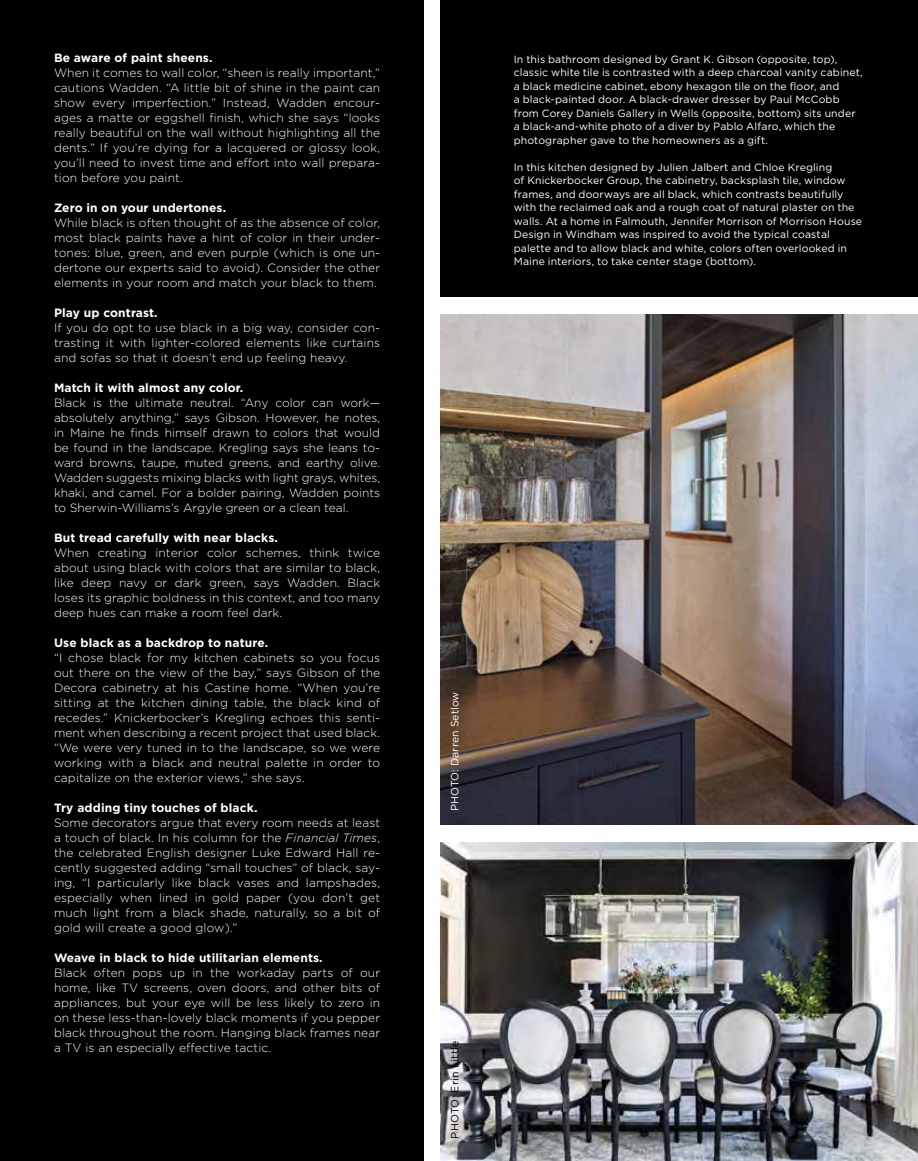
<style>
.page{position:relative;width:918px;height:1161px;background:#fff}
.page>*{position:absolute;margin:0;border:0;box-sizing:border-box;transform-origin:0 0}
.t1{font:300 12px/15px "Gotham";letter-spacing:.01em;color:#fff;text-align:justify}
.t2{font:700 12px "Gotham";letter-spacing:.01em;color:#fff}
.t3{font:10.5px/13.5px "Gotham";letter-spacing:.01em;color:#fff}
.t4{font:10.5px "Gotham";letter-spacing:.015em;color:#000}
.s1{font-style:italic}
</style>
<div class="page">
<img style="left:440px;top:315px;width:478px;height:509px">
<div style="left:0;top:0;width:423px;height:1161px;background:#000"></div>
<div style="left:440px;top:0;width:478px;height:296px;background:#000"></div>
<img style="left:440px;top:843px;width:478px;height:318px">
<p class="t2" style="left:54px;top:50px;width:160px">Be aware of paint sheens.</p>
<p class="t1" style="left:54px;top:65px;width:328px">When it comes to wall color, “sheen is really important,” cautions Wadden. “A little bit of shine in the paint can show every imperfection.” Instead, Wadden encour&shy;ages a matte or eggshell finish, which she says “looks really beautiful on the wall without highlighting all the dents.” If you’re dying for a lacquered or glossy look, you’ll need to invest time and effort into wall prepara&shy;tion before you paint.</p>
<p class="t2" style="left:54px;top:200px;width:174px">Zero in on your undertones.</p>
<p class="t1" style="left:54px;top:215px;width:328px">While black is often thought of as the absence of color, most black paints have a hint of color in their under&shy;tones: blue, green, and even purple (which is one un&shy;dertone our experts said to avoid). Consider the other elements in your room and match your black to them.</p>
<p class="t2" style="left:54px;top:305px;width:105px">Play up contrast.</p>
<p class="t1" style="left:54px;top:320px;width:328px">If you do opt to use black in a big way, consider con&shy;trasting it with lighter-colored elements like curtains and sofas so that it doesn’t end up feeling heavy.</p>
<p class="t2" style="left:54px;top:380px;width:191px">Match it with almost any color.</p>
<p class="t1" style="left:54px;top:395px;width:328px">Black is the ultimate neutral. “Any color can work— absolutely anything,” says Gibson. However, he notes, in Maine he finds himself drawn to colors that would be found in the landscape. Kregling says she leans to&shy;ward browns, taupe, muted greens, and earthy olive.<br>Wadden suggests mixing blacks with light grays, whites, khaki, and camel. For a bolder pairing, Wadden points to Sherwin-Williams’s Argyle green or a clean teal.</p>
<p class="t2" style="left:54px;top:530px;width:226px">But tread carefully with near blacks.</p>
<p class="t1" style="left:54px;top:545px;width:328px">When creating interior color schemes, think twice about using black with colors that are similar to black, like deep navy or dark green, says Wadden. Black loses its graphic boldness in this context, and too many deep hues can make a room feel dark.</p>
<p class="t2" style="left:54px;top:635px;width:216px">Use black as a backdrop to nature.</p>
<p class="t1" style="left:54px;top:650px;width:328px">“I chose black for my kitchen cabinets so you focus out there on the view of the bay,” says Gibson of the Decora cabinetry at his Castine home. “When you’re sitting at the kitchen dining table, the black kind of recedes.” Knickerbocker’s Kregling echoes this senti&shy;ment when describing a recent project that used black. “We were very tuned in to the landscape, so we were working with a black and neutral palette in order to capitalize on the exterior views,” she says.</p>
<p class="t2" style="left:54px;top:800px;width:205px">Try adding tiny touches of black.</p>
<p class="t1" style="left:54px;top:815px;width:328px">Some decorators argue that every room needs at least a touch of black. In his column for the <span class="s1">Financial Times</span>, the celebrated English designer Luke Edward Hall re&shy;cently suggested adding “small touches” of black, say&shy;ing, “I particularly like black vases and lampshades, especially when lined in gold paper (you don’t get much light from a black shade, naturally, so a bit of gold will create a good glow).”</p>
<p class="t2" style="left:54px;top:950px;width:270px">Weave in black to hide utilitarian elements.</p>
<p class="t1" style="left:54px;top:965px;width:328px">Black often pops up in the workaday parts of our home, like TV screens, oven doors, and other bits of appliances, but your eye will be less likely to zero in on these less-than-lovely black moments if you pepper black throughout the room. Hanging black frames near a TV is an especially effective tactic.</p>
<p class="t3" style="left:514px;top:52px;width:350px">In this bathroom designed by Grant K. Gibson (opposite, top), classic white tile is contrasted with a deep charcoal vanity cabinet, a black medicine cabinet, ebony hexagon tile on the floor, and<br>a black-painted door. A black-drawer dresser by Paul McCobb from Corey Daniels Gallery in Wells (opposite, bottom) sits under a black-and-white photo of a diver by Pablo Alfaro, which the photographer gave to the homeowners as a gift.</p>
<p class="t3" style="left:514px;top:160px;width:350px">In this kitchen designed by Julien Jalbert and Chloe Kregling<br>of Knickerbocker Group, the cabinetry, backsplash tile, window frames, and doorways are all black, which contrasts beautifully with the reclaimed oak and a rough coat of natural plaster on the walls. At a home in Falmouth, Jennifer Morrison of Morrison House Design in Windham was inspired to avoid the typical coastal palette and to allow black and white, colors often overlooked in Maine interiors, to take center stage (bottom).</p>
<p class="t3" style="left:448px;top:811px;width:122px;rotate:-90deg">PHOTO: Darren Setlow</p>
<p class="t4" style="left:448px;top:1138px;width:99px;rotate:-90deg">PHOTO: Erin Little</p>
</div>
